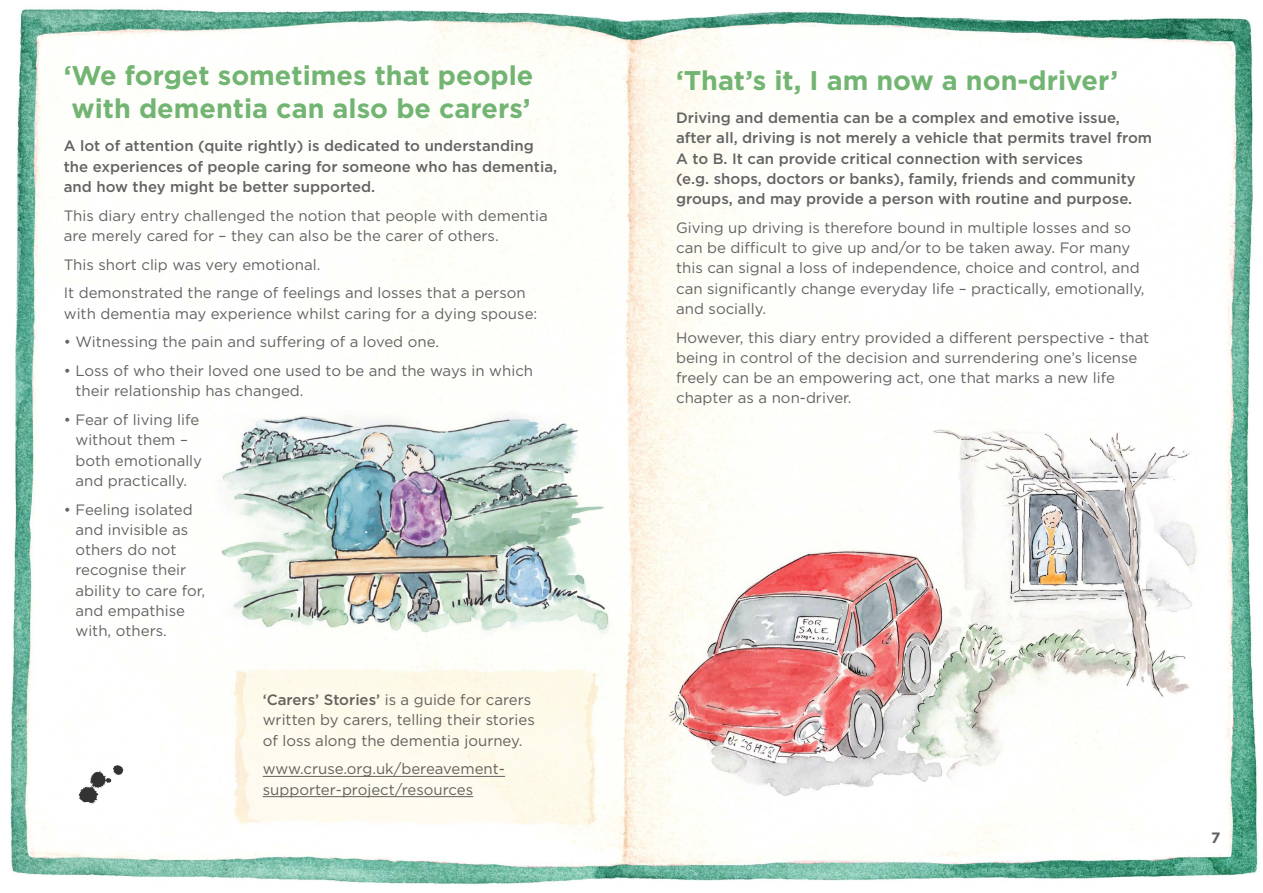
<style>
.page{position:relative;width:1263px;height:893px;background:#fff}
.page>*{position:absolute;margin:0;border:0;box-sizing:border-box;transform-origin:0 0}
.t1{font:700 27px/33px "Gotham";color:#72b472}
.t2{font:15px/20.2px "Gotham";color:#646363}
.t3{font:500 15px/20.2px "Gotham";color:#646363}
.t4{font:700 15px "Gotham";color:#646363}
.s1{font-weight:500}
</style>
<div class="page">
<img style="left:10px;top:8px;width:1248px;height:877px">
<img style="left:651px;top:408px;width:556px;height:413px">
<svg style="left:70px;top:750px;width:54px;height:69px"></svg>
<img style="left:215px;top:398px;width:400px;height:253px">
<img style="left:226px;top:665px;width:380px;height:164px">
<h1 class="t1" style="left:64px;top:59px;width:471px">‘We forget sometimes that people with dementia can also be carers’</h1>
<p class="t3" style="left:64px;top:136px;width:495px">A lot of attention (quite rightly) is dedicated to understanding the experiences of people caring for someone who has dementia, and how they might be better supported.</p>
<p class="t2" style="left:64px;top:205px;width:485px">This diary entry challenged the notion that people with dementia are merely cared for – they can also be the carer of others.</p>
<p class="t2" style="left:64px;top:250px;width:463px;line-height:28.8px">This short clip was very emotional.<br>It demonstrated the range of feelings and losses that a person</p>
<p class="t2" style="left:64px;top:303px;width:475px">with dementia may experience whilst caring for a dying spouse:</p>
<p class="t2" style="left:64px;top:332px;width:377px">• Witnessing the pain and suffering of a loved one.</p>
<p class="t2" style="left:75px;top:360px;width:459px;text-indent:-12px">• Loss of who their loved one used to be and the ways in which their relationship has changed.</p>
<p class="t2" style="left:75px;top:409px;width:128px;text-indent:-12px">• Fear of living life without them – both emotionally and practically.</p>
<p class="t2" style="left:75px;top:499px;width:131px;text-indent:-12px">• Feeling isolated and invisible as others do not recognise their ability to care for, and empathise with, others.</p>
<p class="t2" style="left:263px;top:689px;width:274px"><span class="s1">‘Carers’ Stories’</span> is a guide for carers written by carers, telling their stories of loss along the dementia journey.</p>
<p class="t2" style="left:263px;top:759px;width:244px">www.cruse.org.uk/bereavement&shy;supporter-project/resources</p>
<h1 class="t1" style="left:676px;top:64px;width:443px">‘That’s it, I am now a non-driver’</h1>
<p class="t3" style="left:676px;top:108px;width:477px">Driving and dementia can be a complex and emotive issue, after all, driving is not merely a vehicle that permits travel from A to B. It can provide critical connection with services<br>(e.g. shops, doctors or banks), family, friends and community groups, and may provide a person with routine and purpose.</p>
<p class="t2" style="left:676px;top:217px;width:470px">Giving up driving is therefore bound in multiple losses and so can be difficult to give up and/or to be taken away. For many this can signal a loss of independence, choice and control, and can significantly change everyday life – practically, emotionally, and socially.</p>
<p class="t2" style="left:676px;top:327px;width:475px">However, this diary entry provided a different perspective - that being in control of the decision and surrendering one’s license freely can be an empowering act, one that marks a new life chapter as a non-driver.</p>
<p class="t4" style="left:1211px;top:827px;width:11px">7</p>
</div>
